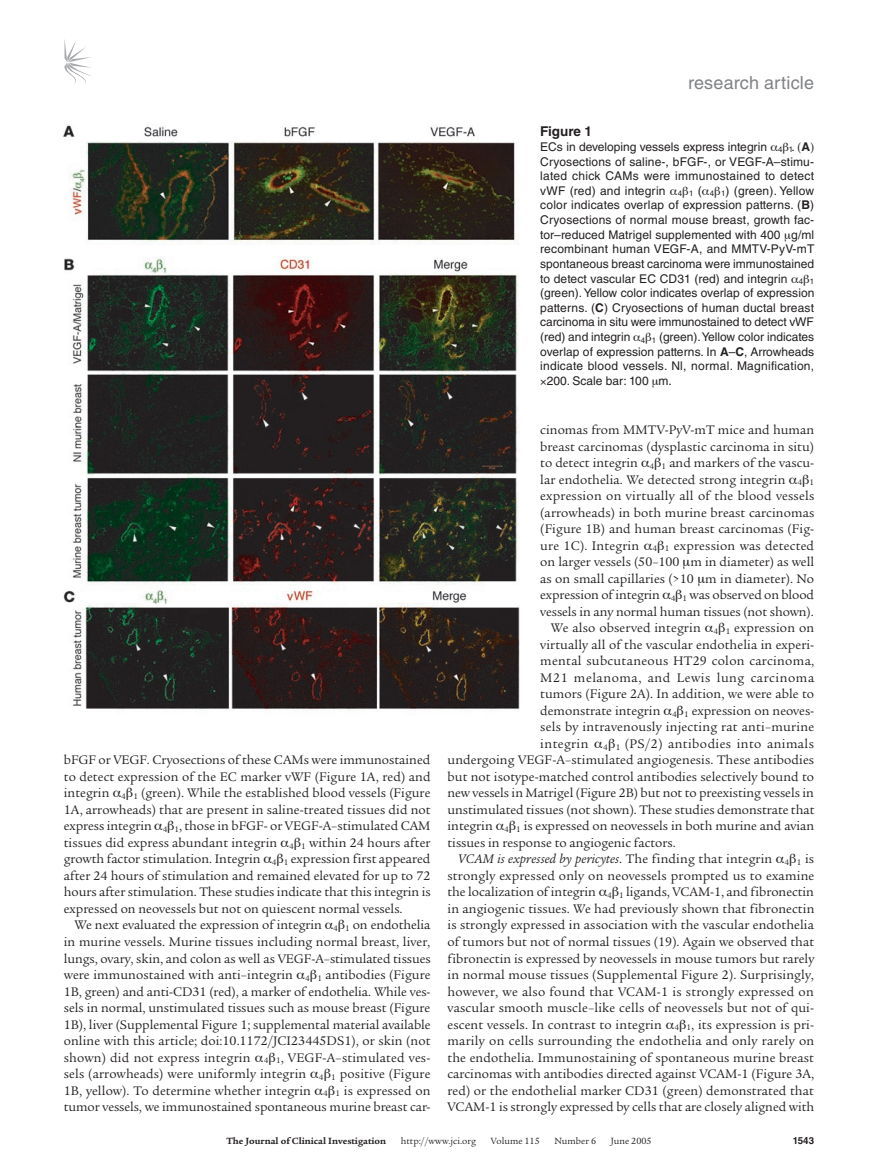
<style>
.page{position:relative;width:878px;height:1174px;background:#fff}
.page>*{position:absolute;margin:0;border:0;box-sizing:border-box;transform-origin:0 0}
.t1{font:18px "Helvetica LT Std";letter-spacing:.01em;color:#808285}
.t2{font:13.5px/16.5px "Legacy Serif Std";letter-spacing:.005em;color:#231f20;text-align:justify}
.t3{font:italic 13.5px "Legacy Serif Std";letter-spacing:.01em;color:#231f20}
.t4{font:13.5px "Legacy Serif Std";letter-spacing:.03em;color:#231f20}
.t5{font:13.5px "Legacy Serif Std";letter-spacing:.04em;color:#231f20}
.t6{font:700 13.5px "Helvetica LT Std";color:#231f20}
.t7{font:12px "Helvetica LT Std";letter-spacing:.005em;color:#231f20}
.t8{font:12px "Helvetica LT Std";letter-spacing:.025em;color:#231f20}
.t9{font:9.75px "Legacy Serif Std";color:#231f20}
.t10{font:700 9.75px "Legacy Serif Std";color:#231f20}
.t11{font:700 9.75px "Helvetica LT Std";color:#231f20}
.s1{font-weight:700}
.s2{font-style:normal}
</style>
<div class="page">
<svg style="left:64px;top:39px;width:27px;height:46px"></svg>
<img style="left:63px;top:125px;width:457px;height:586px">
<h1 class="t1" style="left:688px;top:72px;width:127px">research article</h1>
<p class="t2" style="left:64px;top:752px;width:368px">bFGF or VEGF. Cryosections of these CAMs were immunostained to detect expression of the EC marker vWF (Figure 1A, red) and integrin <sub>4</sub> <sub>1</sub> (green). While the established blood vessels (Figure 1A, arrowheads) that are present in saline-treated tissues did not express integrin <sub>4</sub> <sub>1</sub>, those in bFGF- or VEGF-A–stimulated CAM tissues did express abundant integrin <sub>4</sub> <sub>1</sub> within 24 hours after growth factor stimulation. Integrin <sub>4</sub> <sub>1</sub> expression first appeared after 24 hours of stimulation and remained elevated for up to 72 hours after stimulation. These studies indicate that this integrin is expressed on neovessels but not on quiescent normal vessels.</p>
<p class="t2" style="left:64px;top:917px;width:368px;text-indent:11px">We next evaluated the expression of integrin <sub>4</sub> <sub>1</sub> on endothelia in murine vessels. Murine tissues including normal breast, liver, lungs, ovary, skin, and colon as well as VEGF-A–stimulated tissues were immunostained with anti–integrin <sub>4</sub> <sub>1</sub> antibodies (Figure 1B, green) and anti-CD31 (red), a marker of endothelia. While ves&shy;sels in normal, unstimulated tissues such as mouse breast (Figure 1B), liver (Supplemental Figure 1; supplemental material available online with this article; doi:10.1172/JCI23445DS1), or skin (not shown) did not express integrin <sub>4</sub> <sub>1</sub>, VEGF-A–stimulated ves&shy;sels (arrowheads) were uniformly integrin <sub>4</sub> <sub>1</sub> positive (Figure 1B, yellow). To determine whether integrin <sub>4</sub> <sub>1</sub> is expressed on tumor vessels, we immunostained spontaneous murine breast car-</p>
<p class="t6" style="left:540px;top:123px;width:53px">Figure 1</p>
<p class="t7" style="left:540px;top:140px;width:271px">ECs in developing vessels express integrin <sub>4</sub> <sub>1</sub>. <span class="s1">A</span></p>
<p class="t7" style="left:540px;top:154px;width:275px">Cryosections of saline-, bFGF-, or VEGF-A–stimu-</p>
<p class="t8" style="left:540px;top:169px;width:275px">lated chick CAMs were immunostained to detect</p>
<p class="t7" style="left:540px;top:184px;width:275px">vWF (red) and integrin <sub>4</sub> <sub>1</sub> ( <sub>4</sub> <sub>1</sub>) (green). Yellow</p>
<p class="t7" style="left:540px;top:198px;width:275px">color indicates overlap of expression patterns. (<span class="s1">B</span>)</p>
<p class="t7" style="left:540px;top:213px;width:275px">Cryosections of normal mouse breast, growth fac-</p>
<p class="t7" style="left:540px;top:227px;width:275px">tor–reduced Matrigel supplemented with 400 g/ml</p>
<p class="t7" style="left:540px;top:242px;width:275px">recombinant human VEGF-A, and MMTV-PyV-mT</p>
<p class="t7" style="left:540px;top:257px;width:275px">spontaneous breast carcinoma were immunostained</p>
<p class="t7" style="left:540px;top:271px;width:275px">to detect vascular EC CD31 (red) and integrin <sub>4</sub> <sub>1</sub></p>
<p class="t7" style="left:540px;top:286px;width:275px">(green). Yellow color indicates overlap of expression</p>
<p class="t7" style="left:540px;top:301px;width:275px">patterns. (<span class="s1">C</span>) Cryosections of human ductal breast</p>
<p class="t7" style="left:540px;top:315px;width:275px">carcinoma in situ were immunostained to detect vWF</p>
<p class="t7" style="left:540px;top:330px;width:275px">(red) and integrin <sub>4</sub> <sub>1</sub> (green). Yellow color indicates</p>
<p class="t7" style="left:540px;top:344px;width:275px">overlap of expression patterns. In <span class="s1">A</span>–<span class="s1">C</span>, Arrowheads</p>
<p class="t7" style="left:540px;top:359px;width:275px">indicate blood vessels. Nl, normal. Magnification,</p>
<p class="t7" style="left:547px;top:374px;width:127px">200. Scale bar: 100 m.</p>
<p class="t2" style="left:540px;top:422px;width:275px">cinomas from MMTV-PyV-mT mice and human</p>
<p class="t2" style="left:540px;top:438px;width:275px">breast carcinomas (dysplastic carcinoma in situ)</p>
<p class="t2" style="left:540px;top:455px;width:275px">to detect integrin <sub>4</sub> <sub>1</sub> and markers of the vascu-</p>
<p class="t2" style="left:540px;top:471px;width:275px">lar endothelia. We detected strong integrin <sub>4</sub> <sub>1</sub></p>
<p class="t2" style="left:540px;top:488px;width:275px">expression on virtually all of the blood vessels</p>
<p class="t2" style="left:540px;top:504px;width:275px">(arrowheads) in both murine breast carcinomas</p>
<p class="t2" style="left:540px;top:521px;width:275px">(Figure 1B) and human breast carcinomas (Fig-</p>
<p class="t2" style="left:540px;top:537px;width:275px">ure 1C). Integrin <sub>4</sub> <sub>1</sub> expression was detected</p>
<p class="t2" style="left:540px;top:554px;width:275px">on larger vessels (50–100 m in diameter) as well</p>
<p class="t2" style="left:540px;top:570px;width:275px">as on small capillaries (&gt;10 m in diameter). No</p>
<p class="t2" style="left:540px;top:587px;width:275px">expression of integrin <sub>4</sub> <sub>1</sub> was observed on blood</p>
<p class="t2" style="left:540px;top:603px;width:275px">vessels in any normal human tissues (not shown).</p>
<p class="t2" style="left:551px;top:620px;width:265px">We also observed integrin <sub>4</sub> <sub>1</sub> expression on</p>
<p class="t2" style="left:540px;top:636px;width:275px">virtually all of the vascular endothelia in experi-</p>
<p class="t2" style="left:540px;top:653px;width:275px">mental subcutaneous HT29 colon carcinoma,</p>
<p class="t5" style="left:540px;top:670px;width:275px">M21 melanoma, and Lewis lung carcinoma</p>
<p class="t2" style="left:540px;top:686px;width:275px">tumors (Figure 2A). In addition, we were able to</p>
<p class="t2" style="left:540px;top:702px;width:275px">demonstrate integrin <sub>4</sub> <sub>1</sub> expression on neoves-</p>
<p class="t2" style="left:540px;top:719px;width:275px">sels by intravenously injecting rat anti–murine</p>
<p class="t4" style="left:540px;top:736px;width:275px">integrin <sub>4</sub> <sub>1</sub> (PS/2) antibodies into animals</p>
<p class="t2" style="left:447px;top:752px;width:368px">undergoing VEGF-A–stimulated angiogenesis. These antibodies</p>
<p class="t2" style="left:447px;top:768px;width:368px">but not isotype-matched control antibodies selectively bound to</p>
<p class="t2" style="left:447px;top:785px;width:368px">new vessels in Matrigel (Figure 2B) but not to preexisting vessels in</p>
<p class="t2" style="left:447px;top:801px;width:368px">unstimulated tissues (not shown). These studies demonstrate that</p>
<p class="t2" style="left:447px;top:818px;width:368px">integrin <sub>4</sub> <sub>1</sub> is expressed on neovessels in both murine and avian</p>
<p class="t2" style="left:447px;top:834px;width:230px">tissues in response to angiogenic factors.</p>
<p class="t3" style="left:458px;top:851px;width:357px">VCAM is expressed by pericytes<span class="s2">. The finding that integrin</span> <sub>4</sub> <sub>1</sub> <span class="s2">is</span></p>
<p class="t2" style="left:447px;top:867px;width:368px">strongly expressed only on neovessels prompted us to examine</p>
<p class="t2" style="left:447px;top:884px;width:368px">the localization of integrin <sub>4</sub> <sub>1</sub> ligands, VCAM-1, and fibronectin</p>
<p class="t2" style="left:447px;top:900px;width:368px">in angiogenic tissues. We had previously shown that fibronectin</p>
<p class="t2" style="left:447px;top:917px;width:368px">is strongly expressed in association with the vascular endothelia</p>
<p class="t2" style="left:447px;top:933px;width:368px">of tumors but not of normal tissues (19). Again we observed that</p>
<p class="t2" style="left:447px;top:950px;width:368px">fibronectin is expressed by neovessels in mouse tumors but rarely</p>
<p class="t2" style="left:447px;top:966px;width:368px">in normal mouse tissues (Supplemental Figure 2). Surprisingly,</p>
<p class="t2" style="left:447px;top:983px;width:368px">however, we also found that VCAM-1 is strongly expressed on</p>
<p class="t2" style="left:447px;top:999px;width:368px">vascular smooth muscle–like cells of neovessels but not of qui-</p>
<p class="t2" style="left:447px;top:1016px;width:368px">escent vessels. In contrast to integrin <sub>4</sub> <sub>1</sub>, its expression is pri-</p>
<p class="t2" style="left:447px;top:1032px;width:368px">marily on cells surrounding the endothelia and only rarely on</p>
<p class="t2" style="left:447px;top:1049px;width:368px">the endothelia. Immunostaining of spontaneous murine breast</p>
<p class="t2" style="left:447px;top:1065px;width:368px">carcinomas with antibodies directed against VCAM-1 (Figure 3A,</p>
<p class="t2" style="left:447px;top:1082px;width:368px">red) or the endothelial marker CD31 (green) demonstrated that</p>
<p class="t2" style="left:447px;top:1098px;width:368px">VCAM-1 is strongly expressed by cells that are closely aligned with</p>
<p class="t10" style="left:226px;top:1135px;width:161px">The Journal of Clinical Investigation</p>
<p class="t9" style="left:401px;top:1135px;width:77px">http://www.jci.org</p>
<p class="t9" style="left:490px;top:1135px;width:50px">Volume 115</p>
<p class="t9" style="left:554px;top:1135px;width:43px">Number 6</p>
<p class="t9" style="left:610px;top:1135px;width:42px">June 2005</p>
<p class="t11" style="left:792px;top:1134px;width:23px">1543</p>
</div>
